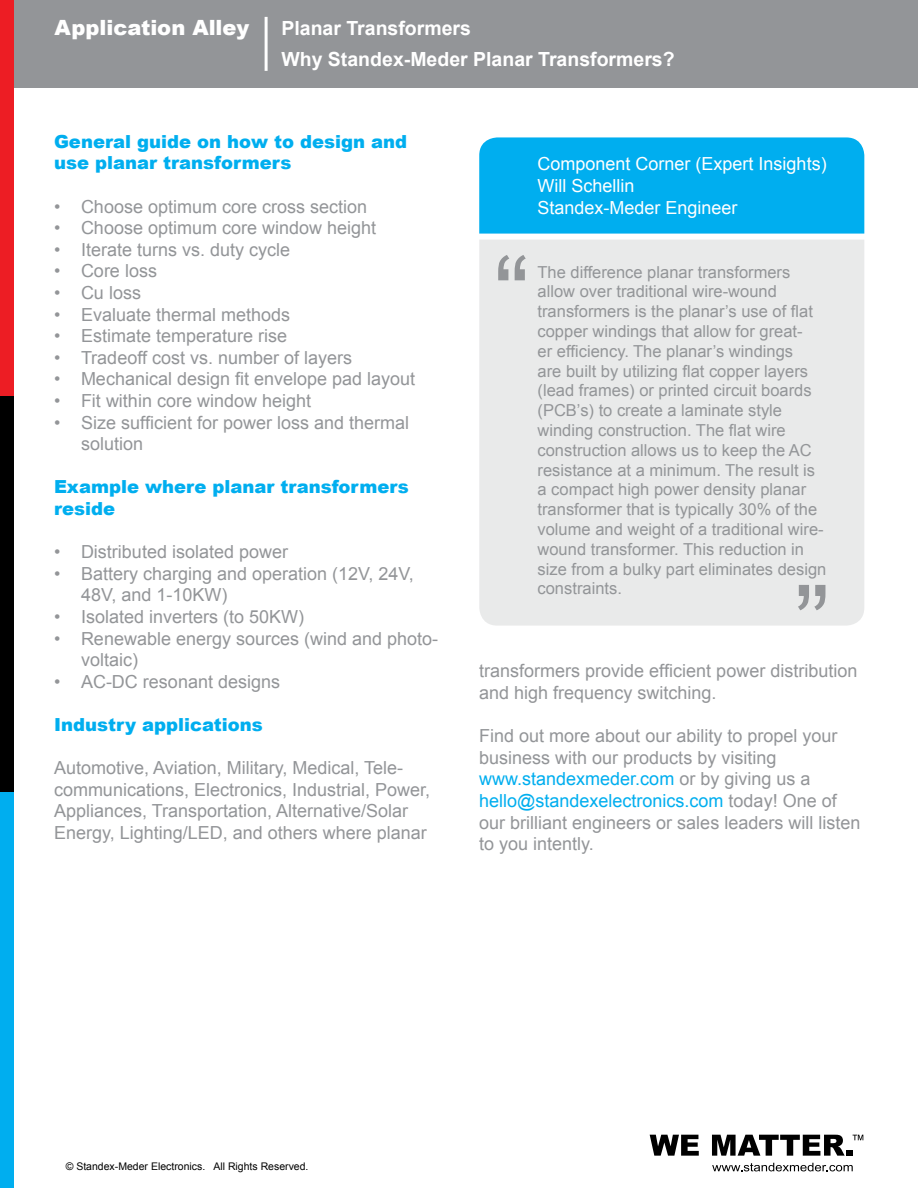
<style>
.page{position:relative;width:918px;height:1188px;background:#fff}
.page>*{position:absolute;margin:0;border:0;box-sizing:border-box;transform-origin:0 0}
.t1{font:108.6px "Arial";color:#939598}
.t2{font:900 21px "Arial";color:#fff}
.t3{font:700 19.5px/31.5px "Arial";color:#fff}
.t4{font:18px/21.6px "Arial";color:#939598}
.t5{font:900 18px/21.6px "Arial";color:#00aeef}
.t6{font:18px "Arial";color:#fff}
.t7{font:16.5px/19.8px "Arial";color:#939598}
.t8{font:10.5px "Arial";color:#000}
.s1{color:#00aeef}
</style>
<div class="page">
<div style="left:0;top:0;width:918px;height:88px;background:#939598"></div>
<hr style="left:265px;top:17px;width:3px;height:54px;background:#fff">
<div style="left:0;top:0;width:14px;height:396px;background:#ed1d24"></div>
<div style="left:0;top:396px;width:14px;height:396px;background:#000"></div>
<div style="left:0;top:792px;width:14px;height:396px;background:#00aeef"></div>
<svg style="left:650px;top:1135px;width:49px;height:21px"></svg>
<svg style="left:712px;top:1135px;width:133px;height:21px"></svg>
<div style="left:846px;top:1150px;width:7px;height:6px;background:#000"></div>
<svg style="left:853px;top:1135px;width:10px;height:5px"></svg>
<svg style="left:712px;top:1163px;width:141px;height:8px"></svg>
<div style="left:479px;top:137px;width:385px;height:97px;background:#00aeef"></div>
<div style="left:479px;top:240px;width:385px;height:386px;background:#e9eaea"></div>
<p class="t2" style="left:55px;top:12px;width:196px">Application Alley</p>
<p class="t3" style="left:281px;top:13px;width:395px">Planar Transformers<br>Why Standex-Meder Planar Transformers?</p>
<p class="t5" style="left:54px;top:130px;width:355px">General guide on how to design and use planar transformers</p>
<p class="t4" style="left:54px;top:196px;width:315px">• Choose optimum core cross section</p>
<p class="t4" style="left:54px;top:217px;width:324px">• Choose optimum core window height</p>
<p class="t4" style="left:54px;top:239px;width:238px">• Iterate turns vs. duty cycle</p>
<p class="t4" style="left:54px;top:261px;width:105px">• Core loss</p>
<p class="t4" style="left:54px;top:282px;width:89px">• Cu loss</p>
<p class="t4" style="left:54px;top:304px;width:238px">• Evaluate thermal methods</p>
<p class="t4" style="left:54px;top:325px;width:235px">• Estimate temperature rise</p>
<p class="t4" style="left:54px;top:347px;width:300px">• Tradeoff cost vs. number of layers</p>
<p class="t4" style="left:54px;top:369px;width:363px">• Mechanical design fit envelope pad layout</p>
<p class="t4" style="left:54px;top:390px;width:259px">• Fit within core window height</p>
<p class="t4" style="left:81px;top:412px;width:330px;text-indent:-27px">• Size sufficient for power loss and thermal solution</p>
<p class="t5" style="left:54px;top:476px;width:356px">Example where planar transformers reside</p>
<p class="t4" style="left:54px;top:541px;width:236px">• Distributed isolated power</p>
<p class="t4" style="left:81px;top:563px;width:334px;text-indent:-27px">• Battery charging and operation (12V, 24V,<br>48V, and 1-10KW)</p>
<p class="t4" style="left:54px;top:606px;width:252px">• Isolated inverters (to 50KW)</p>
<p class="t4" style="left:81px;top:628px;width:359px;text-indent:-27px">• Renewable energy sources (wind and photo&shy;voltaic)</p>
<p class="t4" style="left:54px;top:671px;width:228px">• AC-DC resonant designs</p>
<p class="t5" style="left:54px;top:713px;width:210px">Industry applications</p>
<p class="t4" style="left:54px;top:757px;width:378px">Automotive, Aviation, Military, Medical, Tele&shy;communications, Electronics, Industrial, Power, Appliances, Transportation, Alternative/Solar Energy, Lighting/LED, and others where planar</p>
<p class="t6" style="left:538px;top:152px;width:291px">Component Corner (Expert Insights)</p>
<p class="t6" style="left:538px;top:174px;width:99px">Will Schellin</p>
<p class="t6" style="left:538px;top:196px;width:202px">Standex-Meder Engineer</p>
<p class="t1" style="left:494px;top:225px;width:38px">“</p>
<p class="t7" style="left:538px;top:262px;width:290px">The difference planar transformers allow over traditional wire-wound transformers is the planar’s use of flat copper windings that allow for great-<br>er efficiency. The planar’s windings<br>are built by utilizing flat copper layers (lead frames) or printed circuit boards (PCB’s) to create a laminate style winding construction. The flat wire construction allows us to keep the AC resistance at a minimum. The result is a compact high power density planar transformer that is typically 30% of the volume and weight of a traditional wire&shy;wound transformer. This reduction in size from a bulky part eliminates design constraints.</p>
<p class="t1" style="left:794px;top:554px;width:38px">”</p>
<p class="t4" style="left:479px;top:660px;width:380px">transformers provide efficient power distribution and high frequency switching.</p>
<p class="t4" style="left:479px;top:725px;width:383px">Find out more about our ability to propel your business with our products by visiting <span class="s1">www.standexmeder.com</span> or by giving us a <span class="s1">hello@standexelectronics.com</span> today! One of our brilliant engineers or sales leaders will listen to you intently.</p>
<p class="t8" style="left:66px;top:1159px;width:244px">© Standex-Meder Electronics. All Rights Reserved.</p>
</div>
